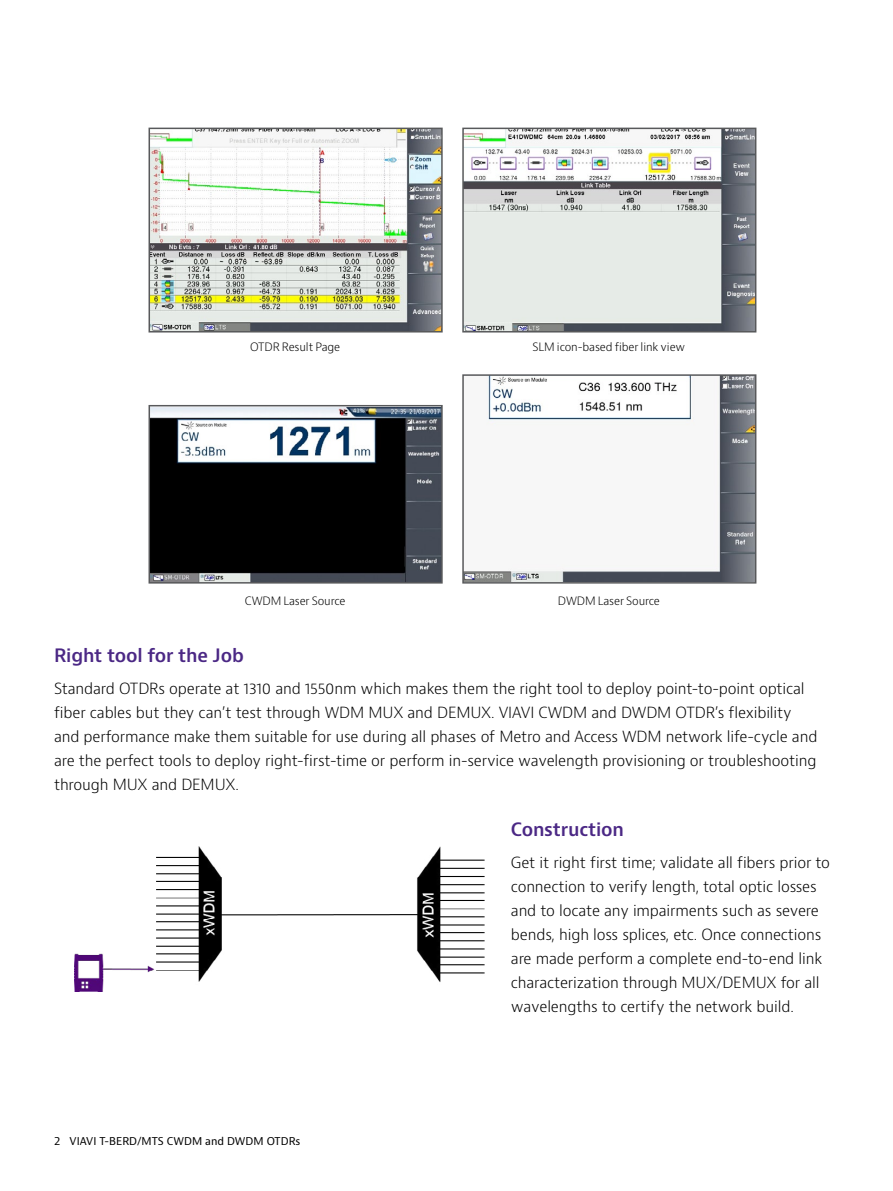
<style>
.page{position:relative;width:893px;height:1191px;background:#fff}
.page>*{position:absolute;margin:0;border:0;box-sizing:border-box;transform-origin:0 0}
.t1{font:600 18px "Bernino Sans";letter-spacing:-.01em;color:#4b2885}
.t2{font:300 15px/24px "Bernino Sans";letter-spacing:-.01em;color:#000}
.t3{font:300 11.25px "Bernino Sans";letter-spacing:-.01em;color:#000}
.t4{font:10.5px "Bernino Sans";color:#000}
</style>
<div class="page">
<img style="left:152px;top:131px;width:288px;height:198px">
<div style="left:149px;top:128px;width:294px;height:204px;border:2px solid #58595b"></div>
<img style="left:152px;top:408px;width:288px;height:172px">
<div style="left:149px;top:405px;width:294px;height:178px;border:2px solid #58595b"></div>
<img style="left:465px;top:131px;width:288px;height:198px">
<div style="left:462px;top:128px;width:294px;height:204px;border:2px solid #58595b"></div>
<img style="left:465px;top:377px;width:288px;height:203px">
<div style="left:462px;top:374px;width:294px;height:209px;border:2px solid #58595b"></div>
<img style="left:74px;top:846px;width:411px;height:145px">
<p class="t3" style="left:250px;top:340px;width:92px">OTDR Result Page</p>
<p class="t3" style="left:245px;top:594px;width:102px">CWDM Laser Source</p>
<p class="t3" style="left:533px;top:340px;width:154px">SLM icon-based fiber link view</p>
<p class="t3" style="left:558px;top:594px;width:103px">DWDM Laser Source</p>
<p class="t1" style="left:54px;top:643px;width:191px">Right tool for the Job</p>
<p class="t2" style="left:54px;top:677px;width:765px">Standard OTDRs operate at 1310 and 1550nm which makes them the right tool to deploy point-to-point optical fiber cables but they can’t test through WDM MUX and DEMUX. VIAVI CWDM and DWDM OTDR’s flexibility and performance make them suitable for use during all phases of Metro and Access WDM network life-cycle and are the perfect tools to deploy right-first-time or perform in-service wavelength provisioning or troubleshooting through MUX and DEMUX.</p>
<p class="t1" style="left:511px;top:817px;width:115px">Construction</p>
<p class="t2" style="left:511px;top:851px;width:321px">Get it right first time; validate all fibers prior to connection to verify length, total optic losses and to locate any impairments such as severe bends, high loss splices, etc. Once connections are made perform a complete end-to-end link characterization through MUX/DEMUX for all wavelengths to certify the network build.</p>
<p class="t4" style="left:54px;top:1134px;width:248px">2 VIAVI T-BERD/MTS CWDM and DWDM OTDRs</p>
</div>
